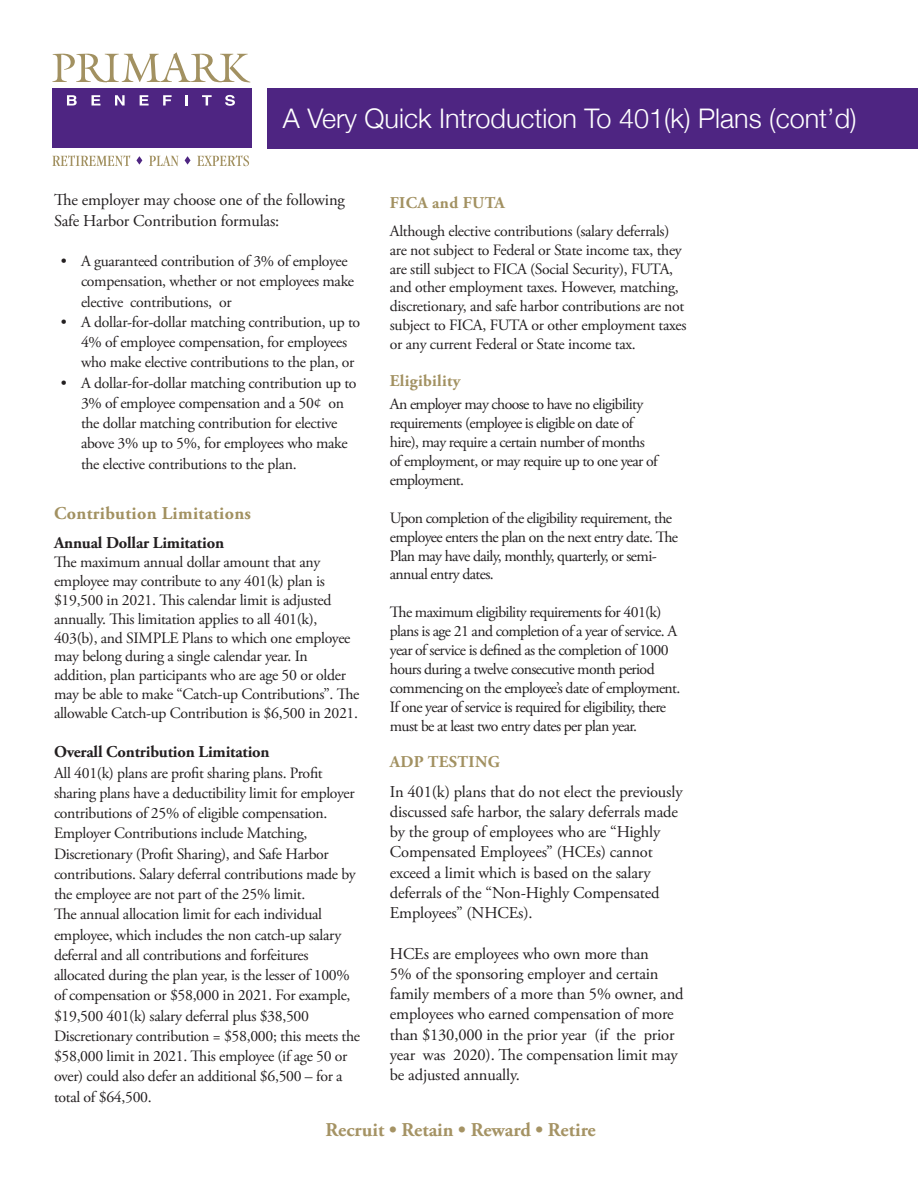
<style>
.page{position:relative;width:918px;height:1188px;background:#fff}
.page>*{position:absolute;margin:0;border:0;box-sizing:border-box;transform-origin:0 0}
.t1{font:300 27px "Helvetica Neue";color:#fff}
.body{font:700 19.5px "Adobe Garamond Pro";color:#a59364}
.body-2{font:700 18px "Adobe Garamond Pro";letter-spacing:.02em;color:#a29161}
.body-3{font:16.5px/20.2px "Adobe Garamond Pro";letter-spacing:-.01em;color:#231f20}
.body-4{font:700 16.5px "Adobe Garamond Pro";letter-spacing:-.01em;color:#231f20}
.body-5{font:700 16.5px "Adobe Garamond Pro";letter-spacing:.02em;color:#a29161}
.body-6{font:15.75px/20.2px "Adobe Garamond Pro";letter-spacing:-.02em;color:#231f20}
.body-7{font:15.75px/18.9px "Adobe Garamond Pro";letter-spacing:-.04em;color:#231f20}
</style>
<div class="page">
<svg style="left:52px;top:52px;width:198px;height:30px"></svg>
<svg style="left:52px;top:155px;width:78px;height:11px"></svg>
<svg style="left:136px;top:156px;width:6px;height:9px"></svg>
<svg style="left:149px;top:156px;width:30px;height:10px"></svg>
<svg style="left:185px;top:156px;width:6px;height:9px"></svg>
<svg style="left:197px;top:155px;width:52px;height:11px"></svg>
<div style="left:52px;top:88px;width:199px;height:60px;background:#4e2582"></div>
<svg style="left:67px;top:95px;width:10px;height:11px"></svg>
<svg style="left:92px;top:95px;width:8px;height:11px"></svg>
<svg style="left:115px;top:95px;width:10px;height:11px"></svg>
<svg style="left:140px;top:95px;width:9px;height:11px"></svg>
<svg style="left:163px;top:95px;width:9px;height:11px"></svg>
<svg style="left:186px;top:95px;width:2px;height:11px"></svg>
<svg style="left:202px;top:95px;width:10px;height:11px"></svg>
<svg style="left:225px;top:95px;width:10px;height:11px"></svg>
<div style="left:268px;top:89px;width:650px;height:60px;background:#4e2582"></div>
<p class="t1" style="left:283px;top:96px;width:575px">A Very Quick Introduction To 401(k) Plans (cont’d)</p>
<p class="body-3" style="left:54px;top:191px;width:292px">The employer may choose one of the following</p>
<p class="body-3" style="left:54px;top:211px;width:227px">Safe Harbor Contribution formulas:</p>
<p class="body-6" style="left:81px;top:252px;width:275px;text-indent:-20px">• A guaranteed contribution of 3% of employee compensation, whether or not employees make elective contributions, or</p>
<p class="body-6" style="left:81px;top:312px;width:281px;text-indent:-20px">• A dollar-for-dollar matching contribution, up to<br>4% of employee compensation, for employees who make elective contributions to the plan, or</p>
<p class="body-6" style="left:81px;top:373px;width:277px;text-indent:-20px">• A dollar-for-dollar matching contribution up to 3% of employee compensation and a 50¢ on the dollar matching contribution for elective above 3% up to 5%, for employees who make the elective contributions to the plan.</p>
<p class="body-2" style="left:54px;top:503px;width:199px">Contribution Limitations</p>
<p class="body-4" style="left:54px;top:533px;width:172px">Annual Dollar Limitation</p>
<p class="body-6" style="left:54px;top:553px;width:272px;line-height:18.9px">The maximum annual dollar amount that any employee may contribute to any 401(k) plan is</p>
<p class="body-6" style="left:54px;top:591px;width:307px;line-height:18.9px">$19,500 in 2021. This calendar limit is adjusted annually. This limitation applies to all 401(k), 403(b), and SIMPLE Plans to which one employee may belong during a single calendar year. In addition, plan participants who are age 50 or older may be able to make “Catch-up Contributions”. The allowable Catch-up Contribution is $6,500 in 2021.</p>
<p class="body-4" style="left:54px;top:743px;width:217px">Overall Contribution Limitation</p>
<p class="body-6" style="left:54px;top:763px;width:303px">All 401(k) plans are profit sharing plans. Profit sharing plans have a deductibility limit for employer contributions of 25% of eligible compensation.<br>Employer Contributions include Matching, Discretionary (Profit Sharing), and Safe Harbor contributions. Salary deferral contributions made by the employee are not part of the 25% limit.</p>
<p class="body-6" style="left:54px;top:905px;width:298px">The annual allocation limit for each individual employee, which includes the non catch-up salary deferral and all contributions and forfeitures allocated during the plan year, is the lesser of 100% of compensation or $58,000 in 2021. For example,</p>
<p class="body-6" style="left:54px;top:1006px;width:308px">$19,500 401(k) salary deferral plus $38,500<br>Discretionary contribution = $58,000; this meets the $58,000 limit in 2021. This employee (if age 50 or over) could also defer an additional $6,500 – for a total of $64,500.</p>
<p class="body" style="left:326px;top:1118px;width:272px">Recruit • Retain • Reward • Retire</p>
<p class="body-5" style="left:390px;top:193px;width:116px">FICA and FUTA</p>
<p class="body-6" style="left:390px;top:222px;width:298px;line-height:18.9px">Although elective contributions (salary deferrals) are not subject to Federal or State income tax, they are still subject to FICA (Social Security), FUTA, and other employment taxes. However, matching, discretionary, and safe harbor contributions are not subject to FICA, FUTA or other employment taxes or any current Federal or State income tax.</p>
<p class="body-5" style="left:390px;top:371px;width:72px">Eligibility</p>
<p class="body-7" style="left:390px;top:395px;width:269px">An employer may choose to have no eligibility requirements (employee is eligible on date of hire), may require a certain number of months of employment, or may require up to one year of employment.</p>
<p class="body-7" style="left:390px;top:509px;width:290px">Upon completion of the eligibility requirement, the employee enters the plan on the next entry date. The Plan may have daily, monthly, quarterly, or semi&shy;annual entry dates.</p>
<p class="body-7" style="left:390px;top:603px;width:292px">The maximum eligibility requirements for 401(k) plans is age 21 and completion of a year of service. A year of service is defined as the completion of 1000 hours during a twelve consecutive month period commencing on the employee’s date of employment.<br>If one year of service is required for eligibility, there must be at least two entry dates per plan year.</p>
<p class="body-5" style="left:390px;top:753px;width:111px">ADP TESTING</p>
<p class="body-3" style="left:390px;top:782px;width:294px">In 401(k) plans that do not elect the previously discussed safe harbor, the salary deferrals made by the group of employees who are “Highly Compensated Employees” (HCEs) cannot exceed a limit which is based on the salary deferrals of the “Non-Highly Compensated Employees” (NHCEs).</p>
<p class="body-3" style="left:390px;top:944px;width:295px">HCEs are employees who own more than<br>5% of the sponsoring employer and certain family members of a more than 5% owner, and employees who earned compensation of more than $130,000 in the prior year (if the prior year was 2020). The compensation limit may be adjusted annually.</p>
</div>
